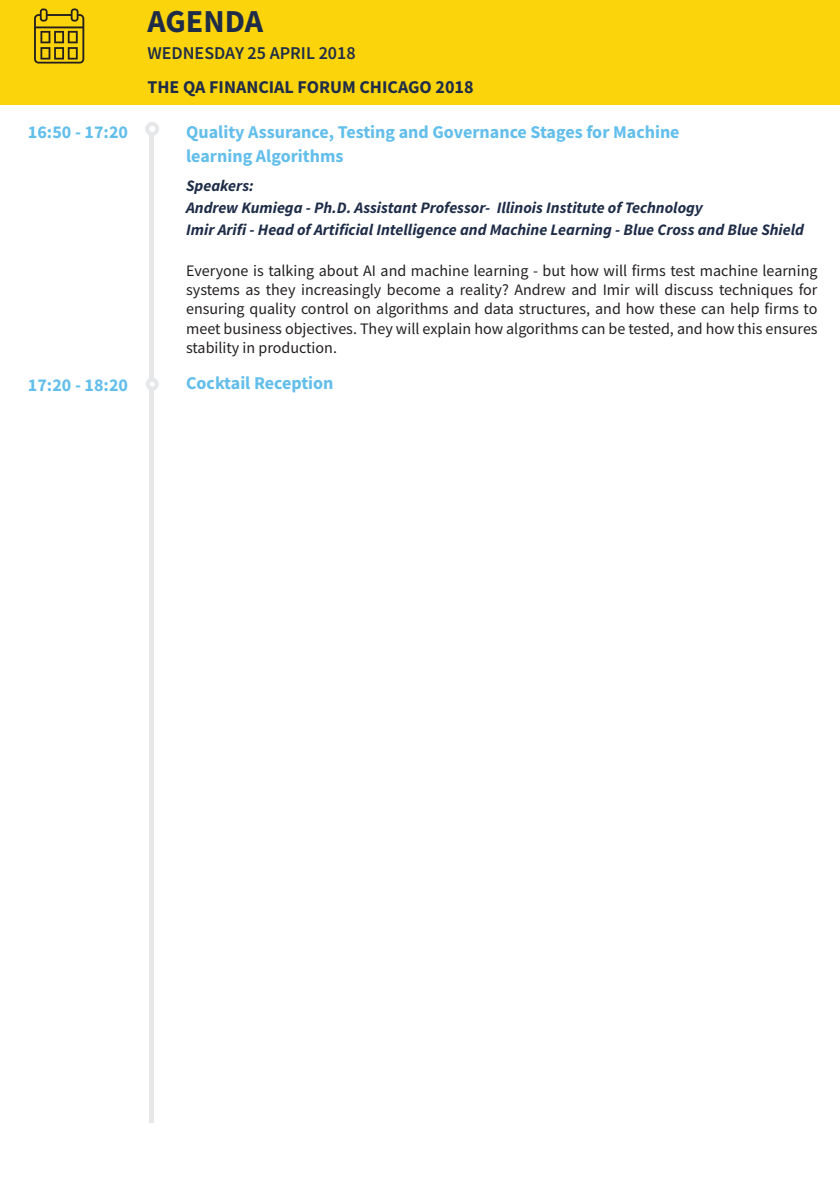
<style>
.page{position:relative;width:840px;height:1191px;background:#fff}
.page>*{position:absolute;margin:0;border:0;box-sizing:border-box;transform-origin:0 0}
.t1{font:700 32px "Source Sans Pro";color:#1e2c48}
.t2{font:700 18px "Source Sans Pro";color:#62beeb}
.t3{font:700 18px "Source Sans Pro";color:#1e2c48}
.t4{font:600 18px "Source Sans Pro";color:#1e2c48}
.t5{font:16px/19.2px "Source Sans Pro";color:#231f20;text-align:justify}
.t6{font:italic 700 16px "Source Sans Pro";color:#1e2c48}
</style>
<div class="page">
<div style="left:149px;top:122px;width:5px;height:1000px;background:#e6e7e9"></div>
<div style="left:147px;top:124px;width:10px;height:10px;background:#fff;border-radius:50%"></div>
<div style="left:145px;top:122px;width:14px;height:14px;border:4px solid #e6e7e9;border-radius:50%"></div>
<div style="left:148px;top:379px;width:9px;height:10px;background:#fff;border-radius:50%"></div>
<div style="left:146px;top:377px;width:13px;height:14px;border:4px solid #e6e7e9;border-radius:50%"></div>
<div style="left:0;top:0;width:839px;height:104px;background:#fcd40b"></div>
<svg style="left:34px;top:8px;width:50px;height:56px"></svg>
<p class="t1" style="left:147px;top:0;width:117px">AGENDA</p>
<p class="t4" style="left:147px;top:41px;width:209px">WEDNESDAY 25 APRIL 2018</p>
<p class="t3" style="left:147px;top:75px;width:327px">THE QA FINANCIAL FORUM CHICAGO 2018</p>
<p class="t2" style="left:28px;top:120px;width:102px">16:50 - 17:20</p>
<p class="t2" style="left:186px;top:120px;width:494px">Quality Assurance, Testing and Governance Stages for Machine</p>
<p class="t2" style="left:186px;top:144px;width:159px">learning Algorithms</p>
<p class="t6" style="left:186px;top:175px;width:69px">Speakers:</p>
<p class="t6" style="left:186px;top:197px;width:518px">Andrew Kumiega - Ph.D. Assistant Professor- Illinois Institute of Technology</p>
<p class="t6" style="left:186px;top:219px;width:619px">Imir Arifi - Head of Artificial Intelligence and Machine Learning - Blue Cross and Blue Shield</p>
<p class="t5" style="left:186px;top:261px;width:632px">Everyone is talking about AI and machine learning - but how will firms test machine learning systems as they increasingly become a reality? Andrew and Imir will discuss techniques for ensuring quality control on algorithms and data structures, and how these can help firms to meet business objectives. They will explain how algorithms can be tested, and how this ensures stability in production.</p>
<p class="t2" style="left:28px;top:373px;width:102px">17:20 - 18:20</p>
<p class="t2" style="left:186px;top:370px;width:149px">Cocktail Reception</p>
</div>
